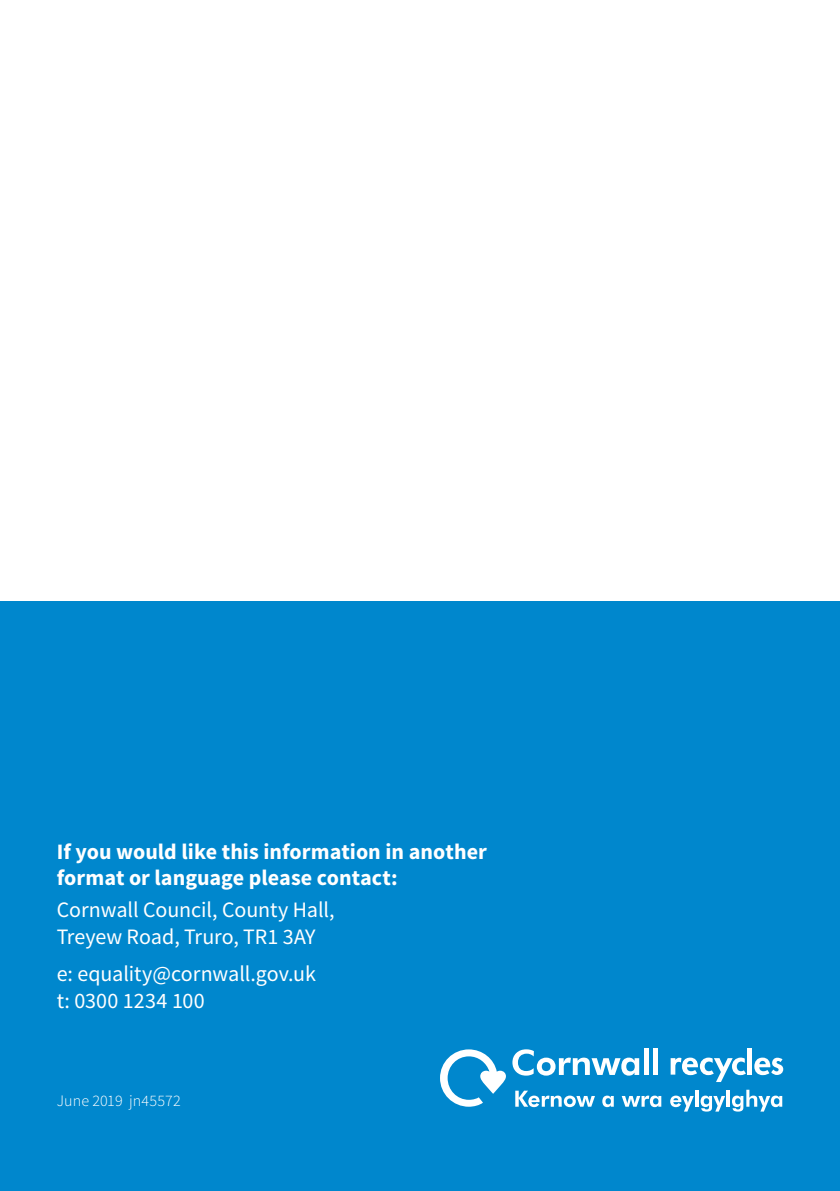
<style>
.page{position:relative;width:840px;height:1191px;background:#fff}
.page>*{position:absolute;margin:0;border:0;box-sizing:border-box;transform-origin:0 0}
.t1{font:22px/26.4px "Source Sans Pro";letter-spacing:-.005em;color:#fff}
.t2{font:700 22px/26.4px "Source Sans Pro";color:#fff}
.t3{font:300 16px "Source Sans Pro";letter-spacing:.005em;color:#fff}
</style>
<div class="page">
<div style="left:0;top:601px;width:839px;height:590px;background:#0087cd"></div>
<svg style="left:440px;top:1049px;width:65px;height:57px"></svg>
<svg style="left:670px;top:1057px;width:75px;height:25px"></svg>
<hr style="left:747px;top:1048px;width:4px;height:26px;background:#fff">
<svg style="left:754px;top:1057px;width:28px;height:18px"></svg>
<svg style="left:512px;top:1049px;width:126px;height:26px"></svg>
<div style="left:643px;top:1048px;width:5px;height:27px;background:#fff"></div>
<hr style="left:653px;top:1048px;width:4px;height:27px;background:#fff">
<svg style="left:515px;top:1090px;width:79px;height:17px"></svg>
<svg style="left:602px;top:1095px;width:11px;height:12px"></svg>
<svg style="left:621px;top:1095px;width:40px;height:12px"></svg>
<svg style="left:670px;top:1095px;width:23px;height:16px"></svg>
<hr style="left:694px;top:1089px;width:3px;height:17px;background:#fff">
<svg style="left:700px;top:1095px;width:24px;height:16px"></svg>
<hr style="left:726px;top:1089px;width:3px;height:17px;background:#fff">
<svg style="left:732px;top:1089px;width:49px;height:22px"></svg>
<p class="t2" style="left:57px;top:839px;width:431px">If you would like this information in another format or language please contact:</p>
<p class="t1" style="left:57px;top:897px;width:279px">Cornwall Council, County Hall,<br>Treyew Road, Truro, TR1 3AY</p>
<p class="t1" style="left:57px;top:961px;width:260px">e: equality@cornwall.gov.uk t: 0300 1234 100</p>
<p class="t3" style="left:57px;top:1091px;width:125px">June 2019 jn45572</p>
</div>
